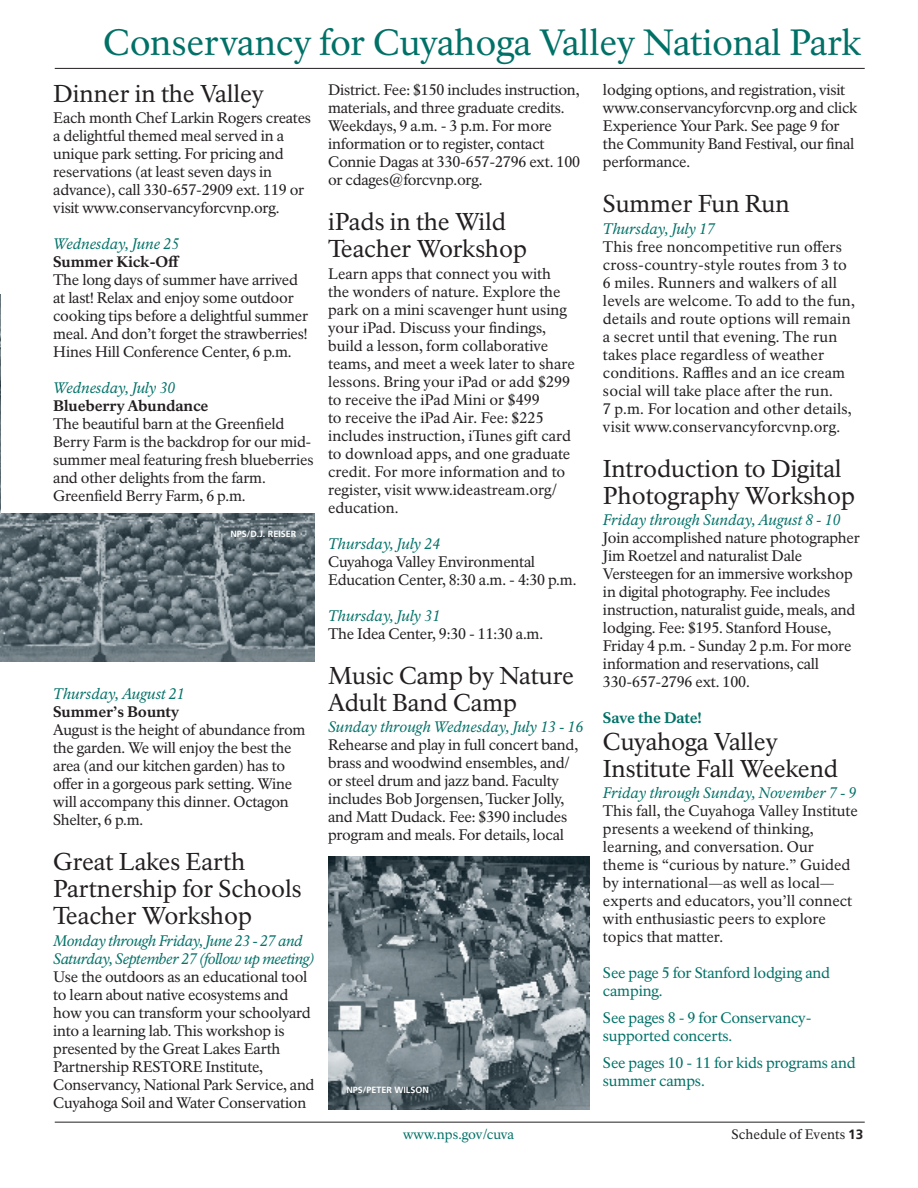
<style>
.page{position:relative;width:918px;height:1188px;background:#fff}
.page>*{position:absolute;margin:0;border:0;box-sizing:border-box;transform-origin:0 0}
.t1{font:36px "NPS Rawlinson OT";letter-spacing:-.005em;color:#007167}
._2_Headline_16_18{font:24px/27px "NPS Rawlinson OT";letter-spacing:-.005em;color:#231f20}
.Body_text{font:15px/18px "NPS Rawlinson OT";letter-spacing:-.01em;color:#231f20}
.Body_text-2{font:15px/18px "NPS Rawlinson OT";letter-spacing:.01em;color:#231f20}
.Date{font:italic 15px "NPS Rawlinson OT";color:#007167}
.Body_text-3{font:15px/18px "NPS Rawlinson OT";letter-spacing:-.01em;color:#007167}
.Date-2{font:italic 15px/18px "NPS Rawlinson OT";letter-spacing:-.025em;color:#007167}
.Subhead3{font:800 15px "NPS Rawlinson OT";letter-spacing:-.01em;color:#231f20}
.Subhead3-2{font:800 15px "NPS Rawlinson OT";letter-spacing:-.02em;color:#007167}
.t2{font:13.5px "NPS Rawlinson OT";color:#231f20}
.t3{font:13.5px "NPS Rawlinson OT";color:#007167}
.NPS_caption_white{font:700 9px "Frutiger LT Std";color:#fff}
.s1{font-family:"Frutiger LT Std";font-weight:700}
</style>
<div class="page">
<hr style="left:55px;top:68px;width:810px;height:1px;background:#231f20">
<img style="left:1px;top:514px;width:314px;height:148px">
<img style="left:328px;top:857px;width:261px;height:252px">
<img style="left:0;top:294px;width:1px;height:219px">
<hr style="left:55px;top:1122px;width:810px;height:1px;background:#231f20">
<p class="t1" style="left:103px;top:21px;width:760px">Conservancy for Cuyahoga Valley National Park</p>
<p class="_2_Headline_16_18" style="left:53px;top:81px;width:212px">Dinner in the Valley</p>
<p class="Body_text" style="left:53px;top:109px;width:259px">Each month Chef Larkin Rogers creates a delightful themed meal served in a unique park setting. For pricing and reservations (at least seven days in advance), call 330-657-2909 ext. 119 or visit www.conservancyforcvnp.org.</p>
<p class="Date" style="left:53px;top:236px;width:128px">Wednesday, June 25</p>
<p class="Subhead3" style="left:53px;top:253px;width:128px">Summer Kick-Off</p>
<p class="Body_text" style="left:53px;top:271px;width:256px">The long days of summer have arrived at last! Relax and enjoy some outdoor cooking tips before a delightful summer meal. And don’t forget the strawberries!<br>Hines Hill Conference Center, 6 p.m.</p>
<p class="Date" style="left:53px;top:380px;width:124px">Wednesday, July 30</p>
<p class="Subhead3" style="left:53px;top:397px;width:157px">Blueberry Abundance</p>
<p class="Body_text" style="left:53px;top:415px;width:262px">The beautiful barn at the Greenfield Berry Farm is the backdrop for our mid&shy;summer meal featuring fresh blueberries and other delights from the farm.<br>Greenfield Berry Farm, 6 p.m.</p>
<p class="Body_text" style="left:328px;top:81px;width:253px">District. Fee: $150 includes instruction, materials, and three graduate credits.<br>Weekdays, 9 a.m. - 3 p.m. For more information or to register, contact Connie Dagas at 330-657-2796 ext. 100 or cdages@forcvnp.org.</p>
<p class="_2_Headline_16_18" style="left:328px;top:209px;width:201px">iPads in the Wild<br>Teacher Workshop</p>
<p class="Body_text" style="left:328px;top:265px;width:248px">Learn apps that connect you with the wonders of nature. Explore the park on a mini scavenger hunt using your iPad. Discuss your findings, build a lesson, form collaborative teams, and meet a week later to share lessons. Bring your iPad or add $299 to receive the iPad Mini or $499<br>to receive the iPad Air. Fee: $225 includes instruction, iTunes gift card to download apps, and one graduate credit. For more information and to register, visit www.ideastream.org/ education.</p>
<p class="Date" style="left:328px;top:535px;width:114px">Thursday, July 24</p>
<p class="Body_text" style="left:328px;top:553px;width:250px">Cuyahoga Valley Environmental<br>Education Center, 8:30 a.m. - 4:30 p.m.</p>
<p class="Date" style="left:328px;top:607px;width:114px">Thursday, July 31</p>
<p class="Body_text" style="left:328px;top:625px;width:217px">The Idea Center, 9:30 - 11:30 a.m.</p>
<p class="_2_Headline_16_18" style="left:328px;top:662px;width:247px">Music Camp by Nature<br>Adult Band Camp</p>
<p class="Date" style="left:328px;top:718px;width:257px">Sunday through Wednesday, July 13 - 16</p>
<p class="Body_text" style="left:328px;top:736px;width:252px">Rehearse and play in full concert band, brass and woodwind ensembles, and/ or steel drum and jazz band. Faculty includes Bob Jorgensen, Tucker Jolly, and Matt Dudack. Fee: $390 includes program and meals. For details, local</p>
<p class="Body_text" style="left:603px;top:81px;width:256px">lodging options, and registration, visit www.conservancyforcvnp.org and click Experience Your Park. See page 9 for the Community Band Festival, our final performance.</p>
<p class="_2_Headline_16_18" style="left:603px;top:191px;width:188px">Summer Fun Run</p>
<p class="Date" style="left:603px;top:220px;width:114px">Thursday, July 17</p>
<p class="Body_text-2" style="left:603px;top:238px;width:253px">This free noncompetitive run offers cross-country-style routes from 3 to 6 miles. Runners and walkers of all levels are welcome. To add to the fun, details and route options will remain a secret until that evening. The run takes place regardless of weather conditions. Raffles and an ice cream social will take place after the run.<br>7 p.m. For location and other details, visit www.conservancyforcvnp.org.</p>
<p class="_2_Headline_16_18" style="left:603px;top:455px;width:254px">Introduction to Digital<br>Photography Workshop</p>
<p class="Date" style="left:603px;top:511px;width:239px">Friday through Sunday, August 8 - 10</p>
<p class="Body_text" style="left:603px;top:529px;width:258px">Join accomplished nature photographer Jim Roetzel and naturalist Dale Versteegen for an immersive workshop in digital photography. Fee includes instruction, naturalist guide, meals, and lodging. Fee: $195. Stanford House, Friday 4 p.m. - Sunday 2 p.m. For more information and reservations, call 330-657-2796 ext. 100.</p>
<p class="Subhead3-2" style="left:603px;top:708px;width:100px">Save the Date!</p>
<p class="_2_Headline_16_18" style="left:603px;top:728px;width:237px">Cuyahoga Valley<br>Institute Fall Weekend</p>
<p class="Date" style="left:603px;top:784px;width:255px">Friday through Sunday, November 7 - 9</p>
<p class="Body_text" style="left:603px;top:802px;width:256px">This fall, the Cuyahoga Valley Institute presents a weekend of thinking, learning, and conversation. Our theme is “curious by nature.” Guided by international—as well as local— experts and educators, you’ll connect with enthusiastic peers to explore topics that matter.</p>
<p class="Body_text-3" style="left:603px;top:964px;width:229px">See page 5 for Stanford lodging and camping.</p>
<p class="Body_text-3" style="left:603px;top:1009px;width:210px">See pages 8 - 9 for Conservancy&shy;supported concerts.</p>
<p class="Body_text-3" style="left:603px;top:1054px;width:254px">See pages 10 - 11 for kids programs and summer camps.</p>
<p class="NPS_caption_white" style="left:230px;top:528px;width:68px">NPS/D.J. REISER</p>
<p class="Date" style="left:53px;top:686px;width:133px">Thursday, August 21</p>
<p class="Subhead3" style="left:53px;top:703px;width:127px">Summer’s Bounty</p>
<p class="Body_text" style="left:53px;top:721px;width:254px">August is the height of abundance from the garden. We will enjoy the best the area (and our kitchen garden) has to offer in a gorgeous park setting. Wine will accompany this dinner. Octagon Shelter, 6 p.m.</p>
<p class="_2_Headline_16_18" style="left:53px;top:849px;width:250px">Great Lakes Earth<br>Partnership for Schools<br>Teacher Workshop</p>
<p class="Date-2" style="left:53px;top:932px;width:263px">Monday through Friday, June 23 - 27 and<br>Saturday, September 27 (follow up meeting)</p>
<p class="Body_text" style="left:53px;top:968px;width:263px">Use the outdoors as an educational tool to learn about native ecosystems and how you can transform your schoolyard into a learning lab. This workshop is presented by the Great Lakes Earth Partnership RESTORE Institute, Conservancy, National Park Service, and Cuyahoga Soil and Water Conservation</p>
<p class="NPS_caption_white" style="left:346px;top:1085px;width:84px">NPS/PETER WILSON</p>
<p class="t3" style="left:403px;top:1127px;width:112px">www.nps.gov/cuva</p>
<p class="t2" style="left:732px;top:1127px;width:133px">Schedule of Events <span class="s1">13</span></p>
</div>
